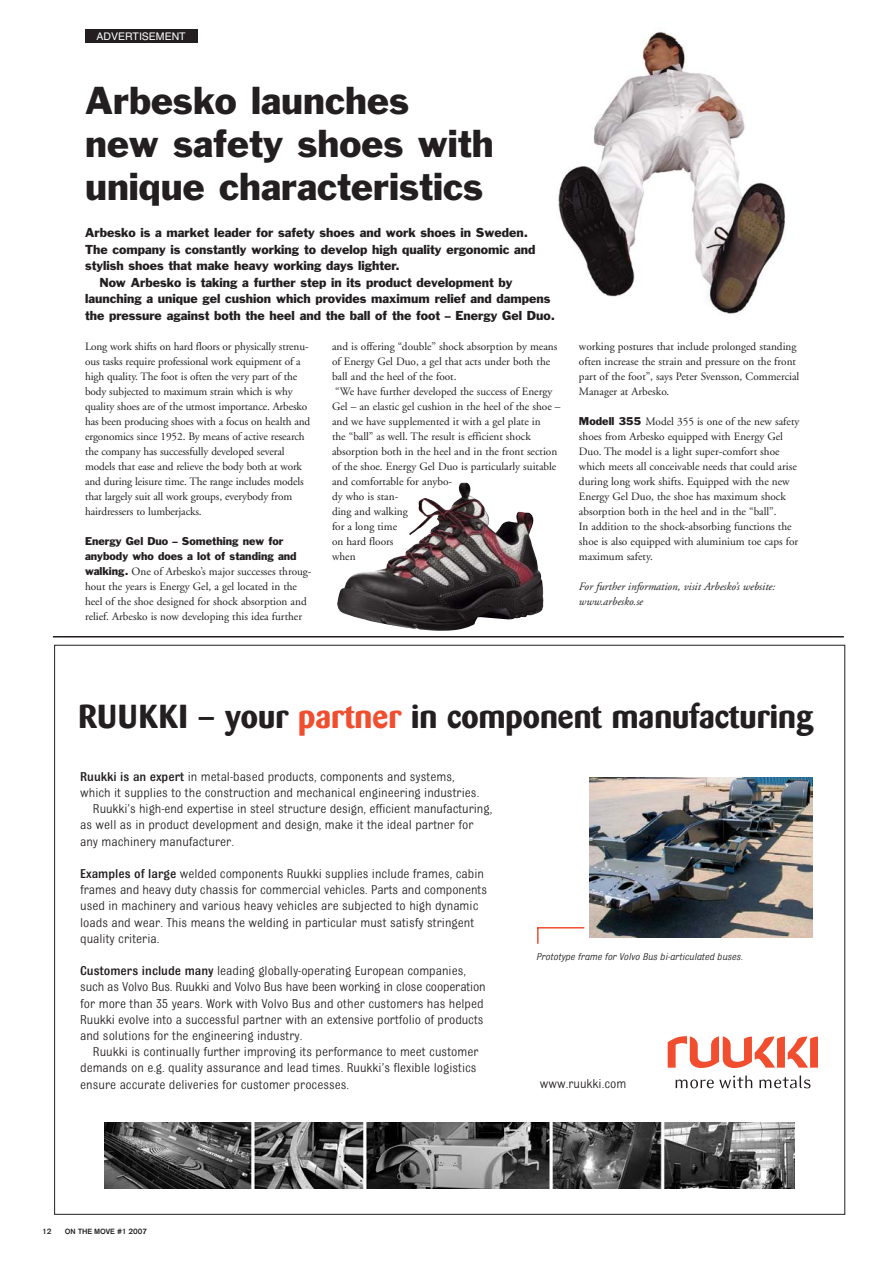
<style>
.page{position:relative;width:893px;height:1263px;background:#fff}
.page>*{position:absolute;margin:0;border:0;box-sizing:border-box;transform-origin:0 0}
.t1{font:36px/43.2px "Franklin Gothic";color:#231f20}
.t2{font:33px "Barmeno Bold+EIVUJL";color:#231f20}
.t3{font:13.5px/16.2px "Bulldog+DLOPAP";color:#231f20}
.t4{font:12px "Franklin Gothic";color:#231f20}
.t5{font:11.25px/15px "Adobe Garamond";color:#231f20}
.t6{font:italic 11.25px/15px "Adobe Garamond";color:#231f20}
.t7{font:10.5px/15px "Franklin Gothic";color:#231f20}
.t8{font:10.5px "Bulldog Italic+BNXLFN";color:#231f20}
.t9{font:10.5px "Helvetica";color:#fff}
.t10{font:500 7.5px "Volvo Sans Pro";color:#231f20}
.s1{font-family:"Franklin Gothic";font-size:10.5px}
.s2{color:#f04e2f}
.s3{font-family:"Bulldog Medium+QIUAFS"}
</style>
<div class="page">
<svg style="left:668px;top:1036px;width:150px;height:32px"></svg>
<svg style="left:676px;top:1075px;width:76px;height:13px"></svg>
<svg style="left:759px;top:1075px;width:51px;height:13px"></svg>
<img style="left:589px;top:777px;width:224px;height:160px">
<hr style="left:537px;top:927px;width:47px;height:1px;background:#f04e2f">
<svg style="left:537px;top:928px;width:2px;height:16px"></svg>
<img style="left:105px;top:1123px;width:689px;height:65px">
<hr style="left:53px;top:636px;width:791px;height:1px;background:#231f20">
<img style="left:558px;top:32px;width:227px;height:282px">
<img style="left:337px;top:545px;width:206px;height:86px">
<div style="left:85px;top:29px;width:112px;height:13px;background:#231f20"></div>
<p class="t9" style="left:97px;top:32px;width:91px">ADVERTISEMENT</p>
<h1 class="t1" style="left:85px;top:81px;width:410px">Arbesko launches<br>new safety shoes with unique characteristics</h1>
<p class="t4" style="left:85px;top:228px;width:445px">Arbesko is a market leader for safety shoes and work shoes in Sweden.</p>
<p class="t4" style="left:85px;top:244px;width:452px">The company is constantly working to develop high quality ergonomic and</p>
<p class="t4" style="left:85px;top:261px;width:316px">stylish shoes that make heavy working days lighter.</p>
<p class="t4" style="left:99px;top:277px;width:415px">Now Arbesko is taking a further step in its product development by</p>
<p class="t4" style="left:85px;top:294px;width:467px">launching a unique gel cushion which provides maximum relief and dampens</p>
<p class="t4" style="left:85px;top:310px;width:472px">the pressure against both the heel and the ball of the foot – Energy Gel Duo.</p>
<p class="t5" style="left:85px;top:340px;width:227px">Long work shifts on hard floors or physically strenu&shy;ous tasks require professional work equipment of a high quality. The foot is often the very part of the body subjected to maximum strain which is why quality shoes are of the utmost importance. Arbesko has been producing shoes with a focus on health and ergonomics since 1952. By means of active research the company has successfully developed several models that ease and relieve the body both at work and during leisure time. The range includes models that largely suit all work groups, everybody from hairdressers to lumberjacks.</p>
<p class="t7" style="left:85px;top:534px;width:213px">Energy Gel Duo – Something new for anybody who does a lot of standing and</p>
<p class="t5" style="left:85px;top:565px;width:228px"><span class="s1">walking.</span> One of Arbesko’s major successes throug&shy;hout the years is Energy Gel, a gel located in the heel of the shoe designed for shock absorption and relief. Arbesko is now developing this idea further</p>
<p class="t5" style="left:332px;top:340px;width:230px">and is offering “double” shock absorption by means of Energy Gel Duo, a gel that acts under both the ball and the heel of the foot.<br>“We have further developed the success of Energy Gel – an elastic gel cushion in the heel of the shoe – and we have supplemented it with a gel plate in<br>the “ball” as well. The result is efficient shock absorption both in the heel and in the front section of the shoe. Energy Gel Duo is particularly suitable and comfortable for anybo-<br>dy who is stan-<br>ding and walking<br>for a long time<br>on hard floors<br>when</p>
<p class="t5" style="left:579px;top:340px;width:222px">working postures that include prolonged standing often increase the strain and pressure on the front part of the foot”, says Peter Svensson, Commercial Manager at Arbesko.</p>
<p class="t5" style="left:579px;top:415px;width:222px"><span class="s1">Modell 355</span> Model 355 is one of the new safety shoes from Arbesko equipped with Energy Gel Duo. The model is a light super-comfort shoe which meets all conceivable needs that could arise during long work shifts. Equipped with the new Energy Gel Duo, the shoe has maximum shock absorption both in the heel and in the “ball”.<br>In addition to the shock-absorbing functions the shoe is also equipped with aluminium toe caps for maximum safety.</p>
<p class="t6" style="left:579px;top:580px;width:198px">For further information, visit Arbesko’s website: www.arbesko.se</p>
<h2 class="t2" style="left:78px;top:697px;width:736px">RUUKKI – your <span class="s2">partner</span> in component manufacturing</h2>
<p class="t3" style="left:80px;top:769px;width:376px"><span class="s3">Ruukki is an expert</span> in metal-based products, components and systems,</p>
<p class="t3" style="left:80px;top:786px;width:401px">which it supplies to the construction and mechanical engineering industries.</p>
<p class="t3" style="left:93px;top:802px;width:401px">Ruukki’s high-end expertise in steel structure design, efficient manufacturing,</p>
<p class="t3" style="left:80px;top:818px;width:395px">as well as in product development and design, make it the ideal partner for</p>
<p class="t3" style="left:80px;top:834px;width:155px">any machinery manufacturer.</p>
<p class="t3" style="left:80px;top:867px;width:408px"><span class="s3">Examples of large</span> welded components Ruukki supplies include frames, cabin frames and heavy duty chassis for commercial vehicles. Parts and components used in machinery and various heavy vehicles are subjected to high dynamic loads and wear. This means the welding in particular must satisfy stringent quality criteria.</p>
<p class="t3" style="left:80px;top:964px;width:407px"><span class="s3">Customers include many</span> leading globally-operating European companies, such as Volvo Bus. Ruukki and Volvo Bus have been working in close cooperation for more than 35 years. Work with Volvo Bus and other customers has helped Ruukki evolve into a successful partner with an extensive portfolio of products and solutions for the engineering industry.</p>
<p class="t3" style="left:80px;top:1045px;width:400px;text-indent:13px">Ruukki is continually further improving its performance to meet customer demands on e.g. quality assurance and lead times. Ruukki’s flexible logistics ensure accurate deliveries for customer processes.</p>
<p class="t8" style="left:536px;top:950px;width:208px">Prototype frame for Volvo Bus bi-articulated buses.</p>
<p class="t3" style="left:540px;top:1077px;width:88px">www.ruukki.com</p>
<p class="t10" style="left:43px;top:1228px;width:10px">12</p>
<p class="t10" style="left:65px;top:1228px;width:84px">ON THE MOVE #1 2007</p>
</div>
